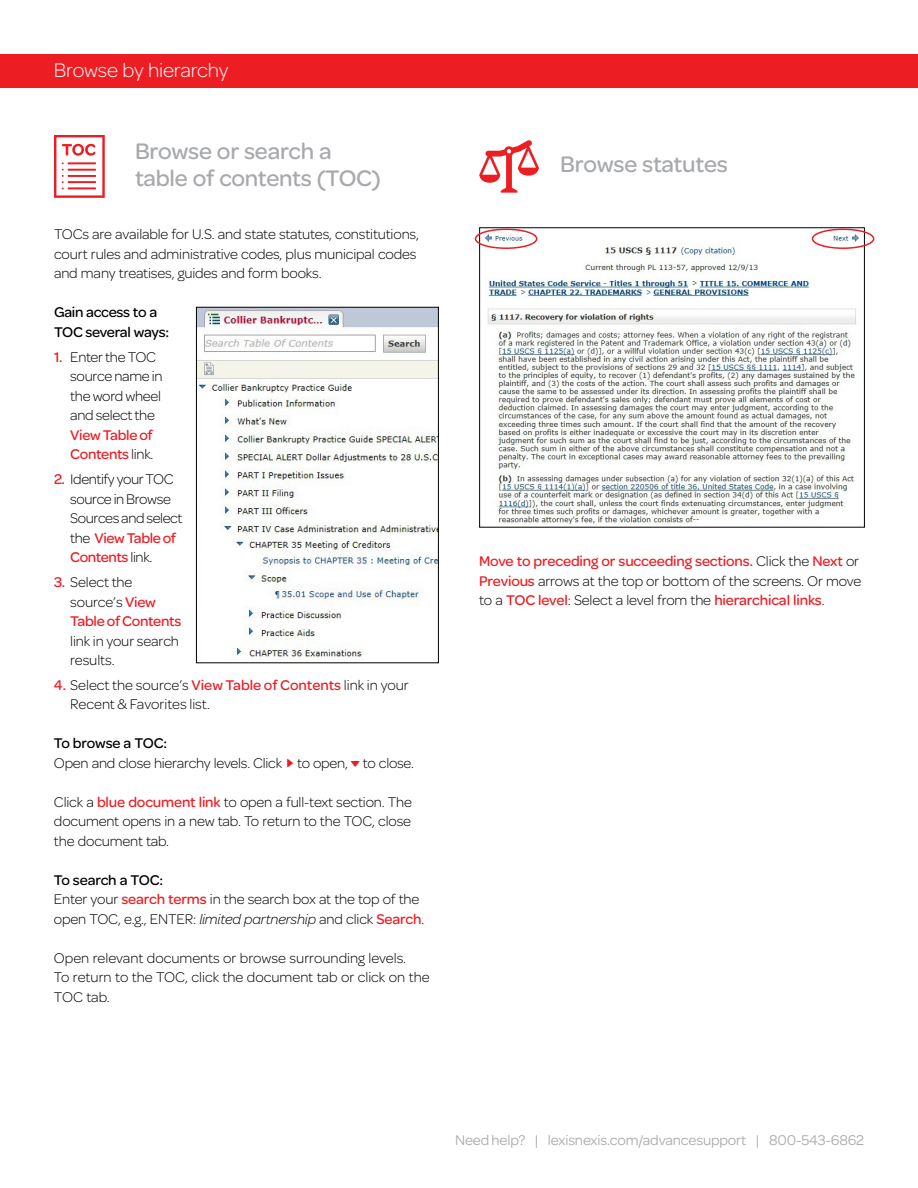
<style>
.page{position:relative;width:918px;height:1188px;background:#fff}
.page>*{position:absolute;margin:0;border:0;box-sizing:border-box;transform-origin:0 0}
.t1{font:500 24px/27px "Omnes";letter-spacing:-.01em;color:#a7a9ac}
.t2{font:300 21px "Omnes";letter-spacing:-.01em;color:#fff}
.t3{font:300 15px/19.5px "Omnes";letter-spacing:-.01em;color:#000}
.t4{font:500 15px/19.5px "Omnes";letter-spacing:-.02em;color:#ed1d24}
.t5{font:15px "Omnes";letter-spacing:-.01em;color:#a7a9ac}
.t6{font:500 15px/19.5px "Omnes";letter-spacing:-.02em;color:#000}
.s1{font-weight:500;color:#ed1d24}
.s2{font-weight:300;color:#000}
.s3{font-weight:500}
.s4{color:#ed1d24}
.s5{font-style:italic}
</style>
<div class="page">
<svg style="left:479px;top:140px;width:60px;height:53px"></svg>
<div style="left:0;top:54px;width:918px;height:33px;background:#ed1d24"></div>
<svg style="left:54px;top:135px;width:51px;height:63px"></svg>
<img style="left:198px;top:309px;width:239px;height:351px">
<div style="left:196px;top:307px;width:243px;height:356px;border:1px solid #000"></div>
<img style="left:481px;top:229px;width:382px;height:296px">
<div style="left:479px;top:227px;width:386px;height:301px;border:1px solid #000"></div>
<div style="left:475px;top:229px;width:62px;height:20px;border:2px solid #ed1d24;border-radius:50%"></div>
<div style="left:812px;top:229px;width:62px;height:20px;border:2px solid #ed1d24;border-radius:50%"></div>
<h2 class="t2" style="left:54px;top:56px;width:176px">Browse by hierarchy</h2>
<h1 class="t1" style="left:135px;top:136px;width:247px">Browse or search a table of contents (TOC)</h1>
<p class="t3" style="left:54px;top:224px;width:367px">TOCs are available for U.S. and state statutes, constitutions, court rules and administrative codes, plus municipal codes and many treatises, guides and form books.</p>
<p class="t6" style="left:54px;top:302px;width:117px">Gain access to a<br>TOC several ways:</p>
<p class="t3" style="left:70px;top:347px;width:94px;text-indent:-16px"><span class="s1">1.</span> Enter the TOC source name in the word wheel and select the</p>
<p class="t4" style="left:70px;top:424px;width:85px">View Table of<br>Contents <span class="s2">link.</span></p>
<p class="t3" style="left:70px;top:469px;width:114px;text-indent:-16px"><span class="s1">2.</span> Identify your TOC source in Browse<br>Sources and select the <span class="s1">View Table of<br>Contents</span> link.</p>
<p class="t4" style="left:70px;top:572px;width:113px;text-indent:-16px">3. <span class="s2">Select the source’s</span> View<br>Table of Contents</p>
<p class="t3" style="left:70px;top:630px;width:110px">link in your search results.</p>
<p class="t3" style="left:70px;top:675px;width:340px;text-indent:-16px"><span class="s1">4.</span> Select the source’s <span class="s1">View Table of Contents</span> link in your<br>Recent &amp; Favorites list.</p>
<p class="t3" style="left:54px;top:733px;width:362px"><span class="s3">To browse a TOC:<br></span>Open and close hierarchy levels. Click <span class="s4">•</span> to open, <span class="s4">•</span> to close.</p>
<p class="t3" style="left:54px;top:792px;width:360px;text-align:justify">Click a <span class="s1">blue document link</span> to open a full-text section. The document opens in a new tab. To return to the TOC, close the document tab.</p>
<p class="t3" style="left:54px;top:870px;width:372px"><span class="s3">To search a TOC:<br></span>Enter your <span class="s1">search terms</span> in the search box at the top of the open TOC, e.g., ENTER: <span class="s5">limited partnership</span> and click <span class="s1">Search</span>.</p>
<p class="t3" style="left:54px;top:948px;width:377px">Open relevant documents or browse surrounding levels.<br>To return to the TOC, click the document tab or click on the<br>TOC tab.</p>
<h1 class="t1" style="left:560px;top:150px;width:169px">Browse statutes</h1>
<p class="t3" style="left:479px;top:551px;width:384px"><span class="s1">Move to preceding or succeeding sections.</span> Click the <span class="s1">Next</span> or<br><span class="s1">Previous</span> arrows at the top or bottom of the screens. Or move to a <span class="s1">TOC level</span>: Select a level from the <span class="s1">hierarchical links</span>.</p>
<p class="t5" style="left:455px;top:1130px;width:410px">Need help? | lexisnexis.com/advancesupport | 800-543-6862</p>
</div>
